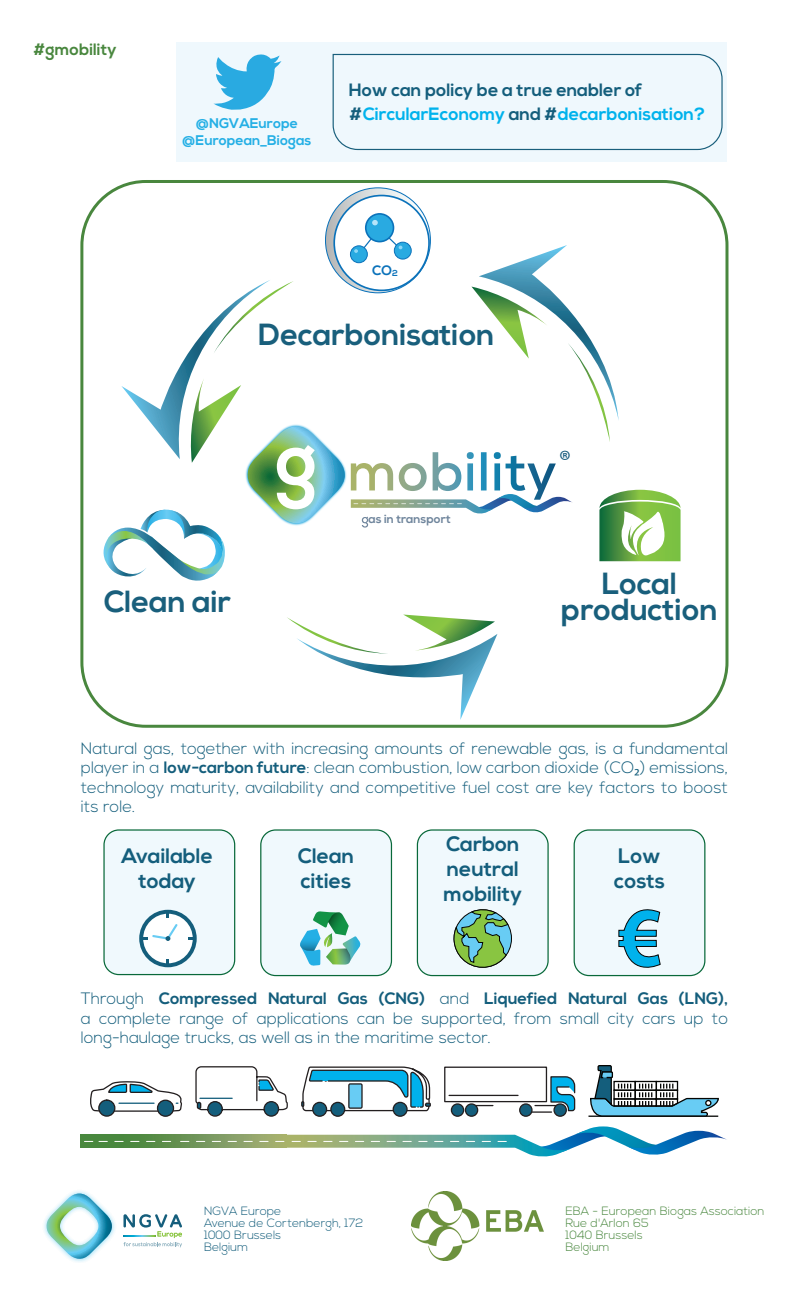
<style>
.page{position:relative;width:808px;height:1306px;background:#fff}
.page>*{position:absolute;margin:0;border:0;box-sizing:border-box;transform-origin:0 0}
.t1{font:700 30.6px "Nexa";color:#195f7c}
.t2{font:28.2px "Myriad Pro";color:#165a7c}
.t3{font:700 20.85px/25px "Nexa";color:#145e7c}
.t4{font:700 17.85px/24px "Nexa";color:#145e7c}
.t5{font:300 16.5px/19.5px "Nexa";color:#145e7c;text-align:justify}
.t6{font:700 16.5px "Nexa";color:#49873e}
.t7{font:700 13.95px/16.8px "Nexa";color:#24afe5;text-align:center}
.t8{font:700 13.65px "Nexa";color:#0b72ba}
.t9{font:300 12px/12px "Nexa";color:#49873e}
.t10{font:300 12px/12px "Nexa";color:#145e7c}
.t11{font:700 11.85px "Nexa";color:#6f859c}
.s1{color:#00b2ec}
.s2{font-weight:700}
.s3{font-family:"Myriad Pro";font-weight:400}
</style>
<div class="page">
<div style="left:104px;top:830px;width:131px;height:144px;background:#f0f9fd;border-radius:15px"></div>
<div style="left:103px;top:829px;width:132px;height:146px;border:1px solid #09693a;border-radius:15px"></div>
<svg style="left:139px;top:909px;width:58px;height:58px"></svg>
<div style="left:417px;top:830px;width:131px;height:145px;background:#f0f9fd;border-radius:15px"></div>
<div style="left:417px;top:829px;width:132px;height:147px;border:1px solid #09693a;border-radius:15px"></div>
<svg style="left:453px;top:909px;width:56px;height:59px"></svg>
<div style="left:261px;top:830px;width:130px;height:145px;background:#f0f9fd;border-radius:15px"></div>
<div style="left:260px;top:829px;width:132px;height:147px;border:1px solid #09693a;border-radius:15px"></div>
<div style="left:574px;top:830px;width:131px;height:145px;background:#f0f9fd;border-radius:15px"></div>
<div style="left:574px;top:829px;width:131px;height:147px;border:1px solid #09693a;border-radius:15px"></div>
<svg style="left:618px;top:909px;width:43px;height:68px"></svg>
<svg style="left:300px;top:911px;width:61px;height:55px"></svg>
<svg style="left:287px;top:614px;width:210px;height:106px"></svg>
<svg style="left:471px;top:245px;width:148px;height:197px"></svg>
<svg style="left:351px;top:452px;width:221px;height:75px"></svg>
<svg style="left:599px;top:490px;width:81px;height:71px"></svg>
<svg style="left:103px;top:280px;width:242px;height:301px"></svg>
<svg style="left:325px;top:188px;width:105px;height:105px"></svg>
<div style="left:334px;top:195px;width:95px;height:95px;background:#fff;border-radius:50%"></div>
<div style="left:333px;top:195px;width:97px;height:96px;border:2px solid #0b72ba;border-radius:50%"></div>
<svg style="left:366px;top:214px;width:27px;height:27px"></svg>
<div style="left:365px;top:213px;width:29px;height:29px;border:2px solid #0b72ba;border-radius:50%"></div>
<div style="left:394px;top:242px;width:17px;height:17px;background:#29aae1;border-radius:50%"></div>
<div style="left:394px;top:242px;width:18px;height:17px;border:1px solid #0b72ba;border-radius:50%"></div>
<div style="left:350px;top:246px;width:17px;height:17px;background:#29aae1;border-radius:50%"></div>
<div style="left:350px;top:245px;width:18px;height:18px;border:1px solid #0b72ba;border-radius:50%"></div>
<svg style="left:354px;top:220px;width:51px;height:36px"></svg>
<div style="left:80px;top:180px;width:648px;height:547px;border:3px solid #49873e;border-radius:64px"></div>
<div style="left:177px;top:42px;width:550px;height:120px;background:#eff8fd"></div>
<svg style="left:332px;top:53px;width:391px;height:98px"></svg>
<svg style="left:213px;top:54px;width:68px;height:56px"></svg>
<img style="left:411px;top:1191px;width:133px;height:68px">
<img style="left:44px;top:1191px;width:71px;height:71px">
<svg style="left:46px;top:1193px;width:66px;height:65px"></svg>
<svg style="left:123px;top:1214px;width:59px;height:33px"></svg>
<svg style="left:82px;top:1065px;width:645px;height:92px"></svg>
<p class="t6" style="left:34px;top:39px;width:85px">#gmobility</p>
<p class="t7" style="left:182px;top:115px;width:131px">@NGVAEurope @European_Biogas</p>
<p class="t4" style="left:349px;top:78px;width:358px">How can policy be a true enabler of #<span class="s1">CircularEconomy</span> and #<span class="s1">decarbonisation?</span></p>
<p class="t8" style="left:372px;top:262px;width:27px">CO<sub>2</sub></p>
<h1 class="t1" style="left:258px;top:316px;width:238px">Decarbonisation</h1>
<p class="t11" style="left:369px;top:512px;width:84px">as in transport</p>
<h2 class="t2" style="left:559px;top:443px;width:13px">®</h2>
<h1 class="t1" style="left:602px;top:566px;width:77px">Local</h1>
<h1 class="t1" style="left:104px;top:583px;width:129px">Clean air</h1>
<h1 class="t1" style="left:561px;top:592px;width:158px">production</h1>
<p class="t5" style="left:81px;top:739px;width:649px">Natural gas, together with increasing amounts of renewable gas, is a fundamental player in a <span class="s2">low-carbon future</span>: clean combustion, low carbon dioxide (CO<span class="s3">2</span>) emissions, technology maturity, availability and competitive fuel cost are key factors to boost its role.</p>
<p class="t3" style="left:121px;top:843px;width:93px;text-align:center">Available today</p>
<p class="t3" style="left:444px;top:831px;width:80px">Carbon neutral mobility</p>
<p class="t3" style="left:298px;top:843px;width:58px">Clean cities</p>
<p class="t3" style="left:614px;top:844px;width:53px">Low costs</p>
<p class="t5" style="left:81px;top:989px;width:649px">Through <span class="s2">Compressed Natural Gas (CNG)</span> and <span class="s2">Liquefied Natural Gas (LNG), </span>a complete range of applications can be supported, from small city cars up to long-haulage trucks, as well as in the maritime sector.</p>
<p class="t10" style="left:204px;top:1205px;width:161px">NGVA Europe<br>Avenue de Cortenbergh, 172<br>1000 Brussels<br>Belgium</p>
<p class="t9" style="left:565px;top:1205px;width:200px">EBA - European Biogas Association<br>Rue d'Arlon 65<br>1040 Brussels<br>Belgium</p>
</div>
